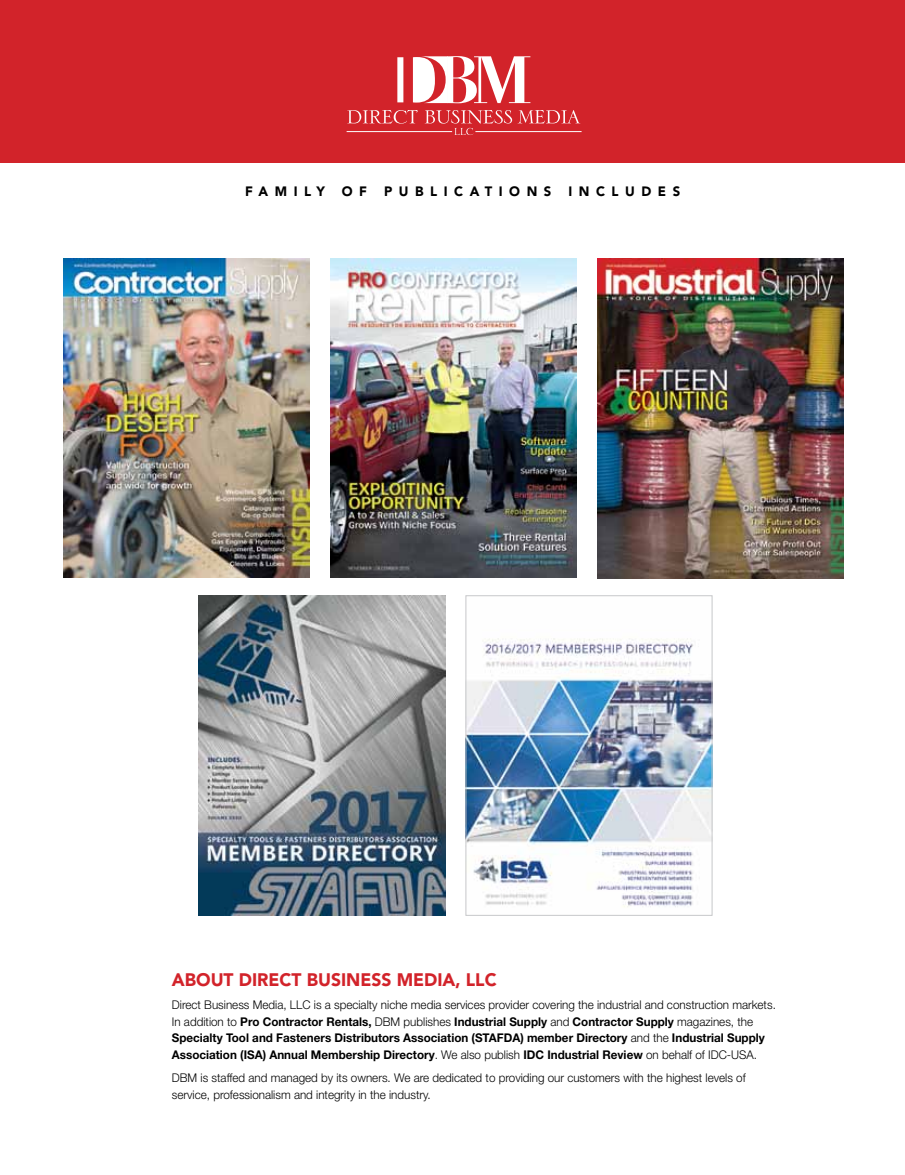
<style>
.page{position:relative;width:905px;height:1175px;background:#fff}
.page>*{position:absolute;margin:0;border:0;box-sizing:border-box;transform-origin:0 0}
.t1{font:900 18px "Avenir LT Std";color:#d2232a}
.t2{font:900 13.5px "Avenir LT Std";letter-spacing:.5em;color:#000}
.t3{font:700 12px/16.5px "Helvetica Neue LT Std";color:#000}
.t4{font:300 12px/16.5px "Helvetica Neue LT Std";color:#000}
.s1{font-weight:300}
</style>
<div class="page">
<div style="left:0;top:0;width:904px;height:162px;background:#d2232a"></div>
<svg style="left:347px;top:110px;width:70px;height:14px"></svg>
<svg style="left:425px;top:110px;width:155px;height:25px"></svg>
<svg style="left:397px;top:56px;width:133px;height:47px"></svg>
<hr style="left:346px;top:131px;width:106px;height:1px;background:#fff">
<hr style="left:475px;top:131px;width:106px;height:1px;background:#fff">
<img style="left:64px;top:259px;width:246px;height:319px">
<img style="left:199px;top:595px;width:246px;height:320px">
<img style="left:331px;top:259px;width:245px;height:319px">
<img style="left:467px;top:638px;width:243px;height:269px">
<div style="left:465px;top:595px;width:247px;height:320px;border:1px solid #c7c8ca"></div>
<img style="left:597px;top:259px;width:246px;height:319px">
<p class="t2" style="left:245px;top:183px;width:81px">FAM ILY</p>
<p class="t2" style="left:342px;top:183px;width:14px">OF</p>
<p class="t2" style="left:384px;top:183px;width:140px">PUBLIC AT IONS</p>
<p class="t2" style="left:568px;top:183px;width:24px">I NC</p>
<p class="t2" style="left:611px;top:183px;width:69px">LUDES</p>
<h1 class="t1" style="left:172px;top:968px;width:14px">ABO</h1>
<h1 class="t1" style="left:211px;top:968px;width:287px">UT DIRECT BUSIN ESS MEDIA, LLC</h1>
<p class="t3" style="left:172px;top:996px;width:605px"><span class="s1">Direct Business Media, LLC is a specialty niche media services provider covering the industrial and construction markets.<br>In addition to</span> Pro Contractor Rentals, <span class="s1">DBM publishes</span> Industrial Supply <span class="s1">and</span> Contractor Supply <span class="s1">magazines, the </span>Specialty Tool and Fasteners Distributors Association (STAFDA) member Directory <span class="s1">and the</span> Industrial Supply Association (ISA) Annual Membership Directory<span class="s1">. We also publish</span> IDC Industrial Review <span class="s1">on behalf of IDC-USA.</span></p>
<p class="t4" style="left:172px;top:1069px;width:575px">DBM is staffed and managed by its owners. We are dedicated to providing our customers with the highest levels of service, professionalism and integrity in the industry.</p>
</div>
